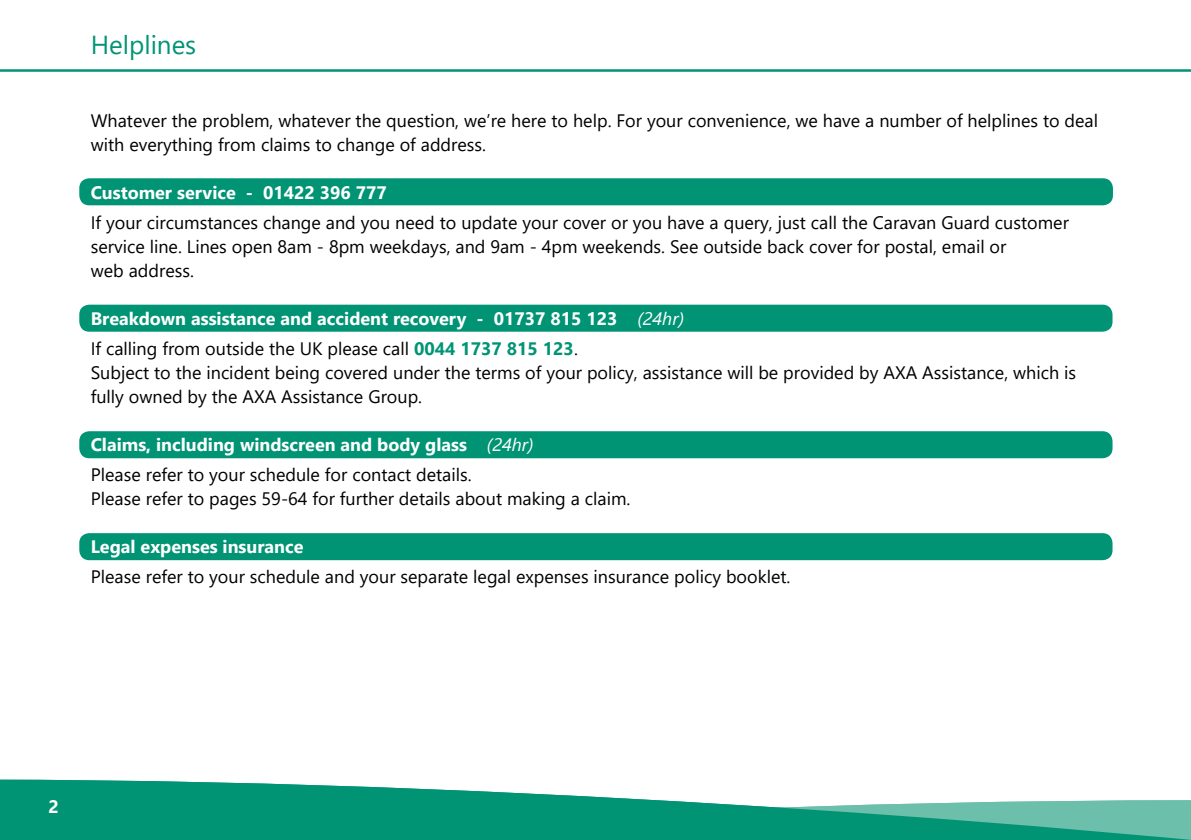
<style>
.page{position:relative;width:1191px;height:840px;background:#fff}
.page>*{position:absolute;margin:0;border:0;box-sizing:border-box;transform-origin:0 0}
.t1{font:26px "Segoe UI";color:#009475}
.t2{font:18px/24px "Segoe UI";color:#000}
.t3{font:700 18px/30px "Segoe UI";color:#fff}
.s1{font-weight:400;font-style:italic}
.s2{font-weight:400;color:#000}
.s3{color:#009475}
.s4{font-weight:700;color:#fff}
.s5{font-style:italic;color:#fff}
</style>
<div class="page">
<div style="left:79px;top:533px;width:1033px;height:27px;background:#009475;border-radius:10px"></div>
<div style="left:79px;top:304px;width:1033px;height:27px;background:#009475;border-radius:10px"></div>
<div style="left:79px;top:431px;width:1033px;height:27px;background:#009475;border-radius:10px"></div>
<div style="left:79px;top:178px;width:1034px;height:27px;background:#009475;border-radius:10px"></div>
<svg style="left:0;top:779px;width:453px;height:60px;background:#129b7e"></svg>
<svg style="left:453px;top:790px;width:738px;height:49px"></svg>
<hr style="left:0;top:69px;width:1191px;height:2px;background:#009475">
<h1 class="t1" style="left:91px;top:21px;width:107px">Helplines</h1>
<p class="t2" style="left:91px;top:107px;width:1009px">Whatever the problem, whatever the question, we’re here to help. For your convenience, we have a number of helplines to deal with everything from claims to change of address.</p>
<p class="t3" style="left:91px;top:176px;width:298px">Customer service - 01422 396 777</p>
<p class="t2" style="left:91px;top:209px;width:979px">If your circumstances change and you need to update your cover or you have a query, just call the Caravan Guard customer service line. Lines open 8am - 8pm weekdays, and 9am - 4pm weekends. See outside back cover for postal, email or<br>web address.</p>
<p class="t3" style="left:91px;top:302px;width:595px">Breakdown assistance and accident recovery - 01737 815 123 <span class="s1">(24hr)<br></span><span class="s2">If calling from outside the UK please call</span> <span class="s3">0044 1737 815 123</span><span class="s2">.</span></p>
<p class="t2" style="left:91px;top:359px;width:987px">Subject to the incident being covered under the terms of your policy, assistance will be provided by AXA Assistance, which is fully owned by the AXA Assistance Group.</p>
<p class="t2" style="left:91px;top:428px;width:444px;line-height:30px"><span class="s4">Claims, including windscreen and body glass</span> <span class="s5">(24hr)<br></span>Please refer to your schedule for contact details.</p>
<p class="t2" style="left:91px;top:485px;width:541px">Please refer to pages 59-64 for further details about making a claim.</p>
<p class="t3" style="left:91px;top:530px;width:214px">Legal expenses insurance</p>
<p class="t2" style="left:91px;top:563px;width:701px">Please refer to your schedule and your separate legal expenses insurance policy booklet.</p>
<p class="t3" style="left:49px;top:790px;width:12px">2</p>
</div>
